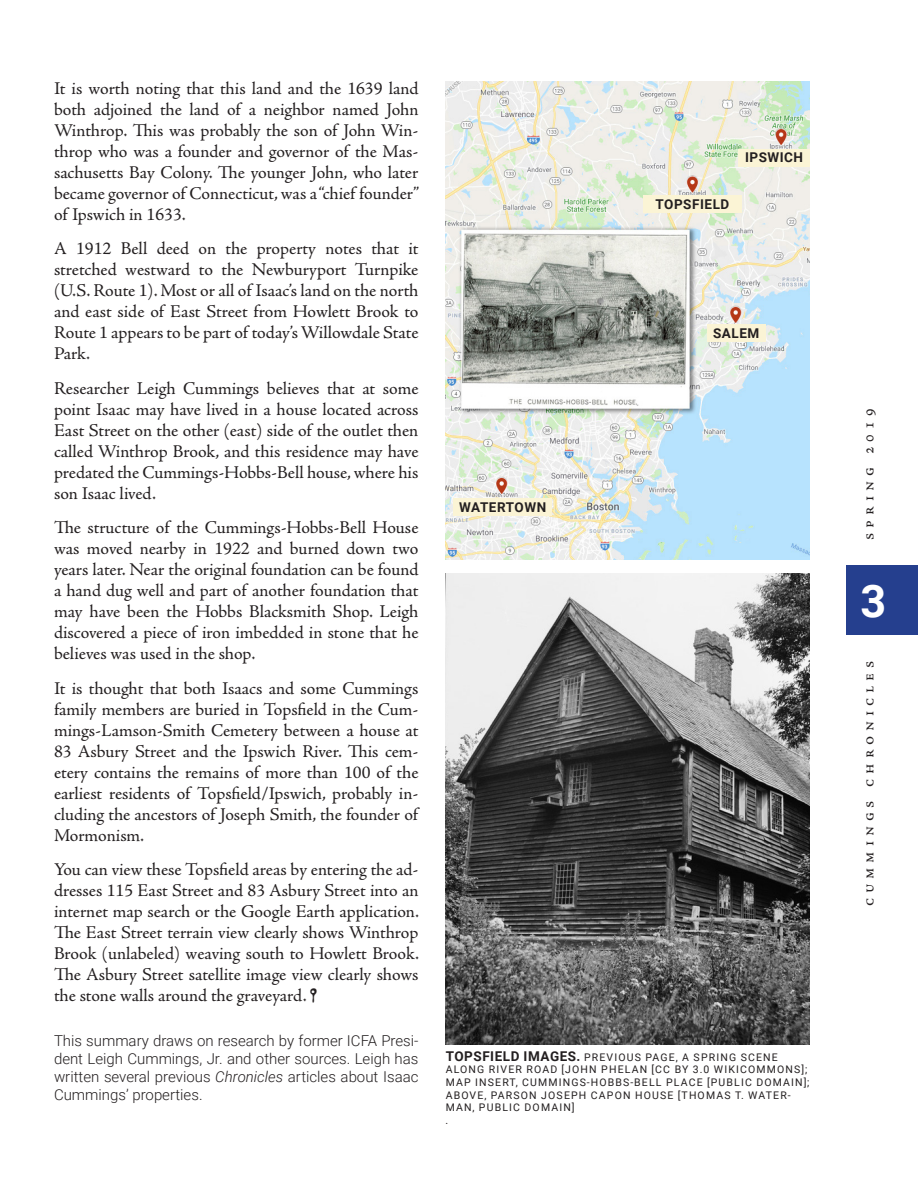
<style>
.page{position:relative;width:918px;height:1188px;background:#fff}
.page>*{position:absolute;margin:0;border:0;box-sizing:border-box;transform-origin:0 0}
.t1{font:700 45px "Roboto";color:#fff}
.t2{font:18px/21px "Adobe Jenson Pro";letter-spacing:-.005em;color:#231f20;text-align:justify}
.t3{font:16.5px "Adobe Jenson Pro";letter-spacing:.3em;color:#231f20}
.Sidebar{font:300 15px/18px "Roboto";color:#231f20;text-align:justify}
.t4{font:700 13.5px "Roboto";letter-spacing:.04em;color:#231f20}
.t5{font:10.5px/12.6px "Roboto";letter-spacing:.11em;color:#231f20}
.s1{font-style:italic}
.s2{font-weight:700;font-size:13.5px}
</style>
<div class="page">
<div style="left:847px;top:566px;width:71px;height:69px;background:#253f8e"></div>
<img style="left:446px;top:573px;width:364px;height:471px">
<img style="left:446px;top:81px;width:364px;height:478px">
<div style="left:453px;top:498px;width:99px;height:17px;background:#fbf4d5"></div>
<div style="left:643px;top:196px;width:99px;height:17px;background:#fbf4d5"></div>
<div style="left:738px;top:149px;width:72px;height:17px;background:#fbf4d5"></div>
<div style="left:707px;top:325px;width:58px;height:17px;background:#fbf4d5"></div>
<p class="t2" style="left:54px;top:78px;width:367px">It is worth noting that this land and the 1639 land both adjoined the land of a neighbor named John Winthrop. This was probably the son of John Win&shy;throp who was a founder and governor of the Mas&shy;sachusetts Bay Colony. The younger John, who later became governor of Connecticut, was a “chief founder” of Ipswich in 1633.</p>
<p class="t2" style="left:54px;top:239px;width:366px">A 1912 Bell deed on the property notes that it stretched westward to the Newburyport Turnpike (U.S. Route 1). Most or all of Isaac’s land on the north and east side of East Street from Howlett Brook to Route 1 appears to be part of today’s Willowdale State Park.</p>
<p class="t2" style="left:54px;top:378px;width:366px">Researcher Leigh Cummings believes that at some point Isaac may have lived in a house located across East Street on the other (east) side of the outlet then called Winthrop Brook, and this residence may have predated the Cummings-Hobbs-Bell house, where his son Isaac lived.</p>
<p class="t2" style="left:54px;top:518px;width:366px">The structure of the Cummings-Hobbs-Bell House was moved nearby in 1922 and burned down two years later. Near the original foundation can be found a hand dug well and part of another foundation that may have been the Hobbs Blacksmith Shop. Leigh discovered a piece of iron imbedded in stone that he believes was used in the shop.</p>
<p class="t2" style="left:54px;top:678px;width:366px">It is thought that both Isaacs and some Cummings family members are buried in Topsfield in the Cum&shy;mings-Lamson-Smith Cemetery between a house at 83 Asbury Street and the Ipswich River. This cem&shy;etery contains the remains of more than 100 of the earliest residents of Topsfield/Ipswich, probably in&shy;cluding the ancestors of Joseph Smith, the founder of Mormonism.</p>
<p class="t2" style="left:54px;top:860px;width:367px">You can view these Topsfield areas by entering the ad&shy;dresses 115 East Street and 83 Asbury Street into an internet map search or the Google Earth application.<br>The East Street terrain view clearly shows Winthrop Brook (unlabeled) weaving south to Howlett Brook.<br>The Asbury Street satellite image view clearly shows the stone walls around the graveyard. ➢</p>
<p class="Sidebar" style="left:54px;top:1032px;width:366px">This summary draws on research by former ICFA Presi&shy;dent Leigh Cummings, Jr. and other sources. Leigh has written several previous <span class="s1">Chronicles</span> articles about Isaac Cummings’ properties.</p>
<p class="t4" style="left:655px;top:195px;width:75px">TOPSFIELD</p>
<p class="t4" style="left:745px;top:148px;width:59px">IPSWICH</p>
<p class="t4" style="left:459px;top:497px;width:89px">WATERTOWN</p>
<p class="t4" style="left:713px;top:323px;width:48px">SALEM</p>
<p class="t5" style="left:446px;top:1050px;width:365px"><span class="s2">TOPSFIELD IMAGES.</span> PREVIOUS PAGE, A SPRING SCENE ALONG RIVER ROAD [JOHN PHELAN [CC BY 3.0 WIKICOMMONS]; MAP INSERT, CUMMINGS-HOBBS-BELL PLACE [PUBLIC DOMAIN]; ABOVE, PARSON JOSEPH CAPON HOUSE [THOMAS T. WATER-MAN, PUBLIC DOMAIN]</p>
<p class="t5" style="left:446px;top:1113px;width:4px">.</p>
<p class="t3" style="left:859px;top:540px;width:132px;rotate:-90deg">spring 2019</p>
<h1 class="t1" style="left:861px;top:569px;width:27px">3</h1>
<p class="t3" style="left:859px;top:906px;width:247px;rotate:-90deg">cummings chronicles</p>
</div>
